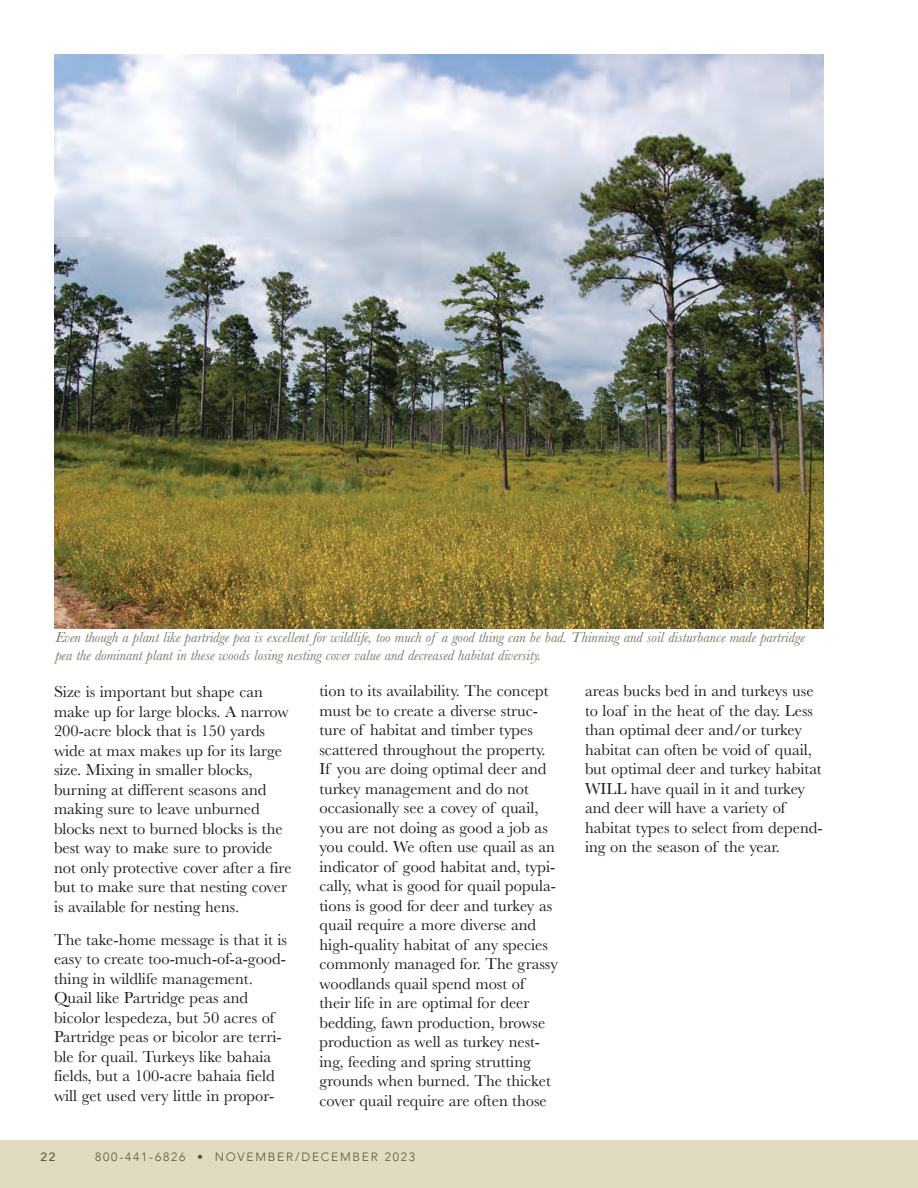
<style>
.page{position:relative;width:918px;height:1188px;background:#fff}
.page>*{position:absolute;margin:0;border:0;box-sizing:border-box;transform-origin:0 0}
.t1{font:16.5px/19.5px "Baskerville";color:#1b1a1a}
.t2{font:italic 15px/18px "Baskerville";color:#767661}
.t3{font:300 12px "Avenir";letter-spacing:.15em;color:#585848}
.t4{font:500 12px "Avenir";color:#585848}
</style>
<div class="page">
<div style="left:0;top:1140px;width:918px;height:48px;background:#e1dcbf"></div>
<img style="left:54px;top:54px;width:770px;height:575px">
<p class="t2" style="left:55px;top:628px;width:751px">Even though a plant like partridge pea is excellent for wildlife, too much of a good thing can be bad. Thinning and soil disturbance made partridge pea the dominant plant in these woods losing nesting cover value and decreased habitat diversity.</p>
<p class="t1" style="left:54px;top:683px;width:239px">Size is important but shape can make up for large blocks. A narrow<br>200-acre block that is 150 yards wide at max makes up for its large size. Mixing in smaller blocks, burning at different seasons and making sure to leave unburned blocks next to burned blocks is the best way to make sure to provide not only protective cover after a fire but to make sure that nesting cover is available for nesting hens.</p>
<p class="t1" style="left:54px;top:930px;width:235px">The take-home message is that it is easy to create too-much-of-a-good&shy;thing in wildlife management.<br>Quail like Partridge peas and bicolor lespedeza, but 50 acres of Partridge peas or bicolor are terri&shy;ble for quail. Turkeys like bahaia fields, but a 100-acre bahaia field will get used very little in propor-</p>
<p class="t1" style="left:320px;top:682px;width:240px">tion to its availability. The concept must be to create a diverse struc&shy;ture of habitat and timber types scattered throughout the property.<br>If you are doing optimal deer and turkey management and do not occasionally see a covey of quail, you are not doing as good a job as you could. We often use quail as an indicator of good habitat and, typi&shy;cally, what is good for quail popula&shy;tions is good for deer and turkey as quail require a more diverse and high-quality habitat of any species commonly managed for. The grassy woodlands quail spend most of their life in are optimal for deer bedding, fawn production, browse production as well as turkey nest&shy;ing, feeding and spring strutting grounds when burned. The thicket cover quail require are often those</p>
<p class="t1" style="left:585px;top:682px;width:239px">areas bucks bed in and turkeys use to loaf in the heat of the day. Less than optimal deer and/or turkey habitat can often be void of quail, but optimal deer and turkey habitat<br>WILL have quail in it and turkey and deer will have a variety of habitat types to select from depend&shy;ing on the season of the year.</p>
<p class="t4" style="left:40px;top:1146px;width:17px">22</p>
<p class="t3" style="left:95px;top:1150px;width:321px">800-441-6826 • NOVEMBER/DECEMBER 2023</p>
</div>
